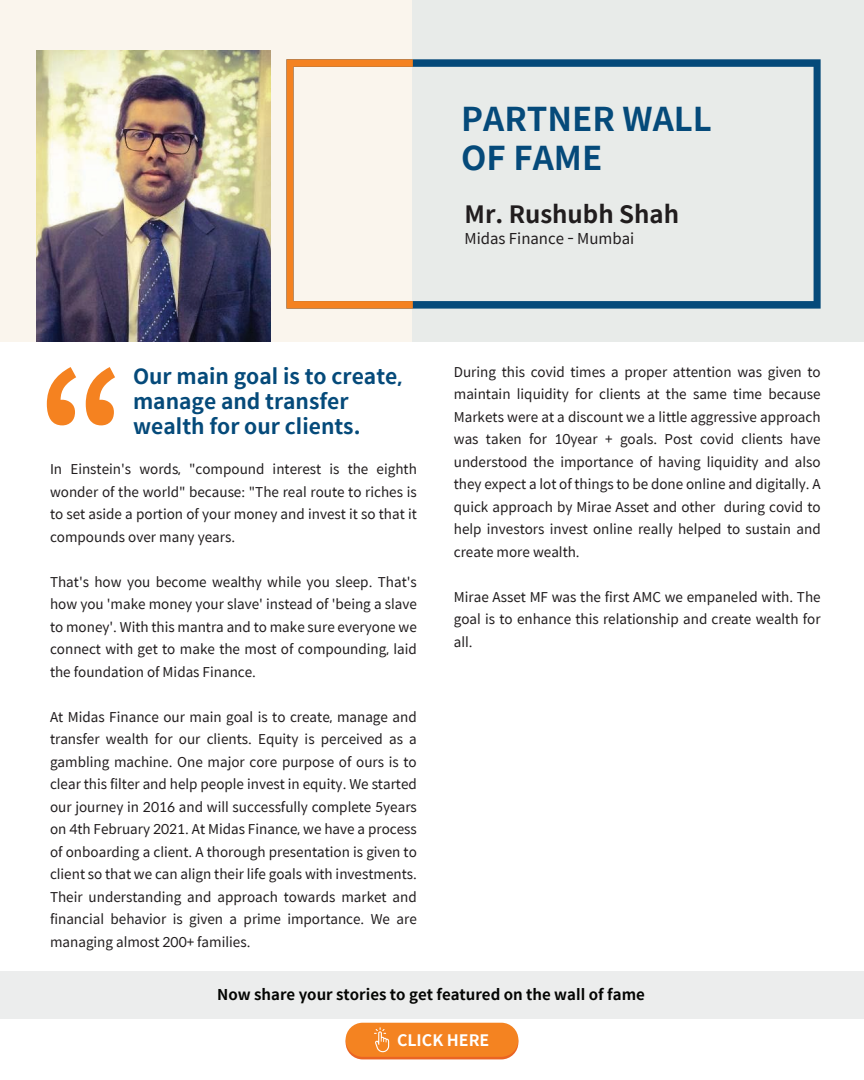
<style>
.page{position:relative;width:864px;height:1080px;background:#fff}
.page>*{position:absolute;margin:0;border:0;box-sizing:border-box;transform-origin:0 0}
.t1{font:700 33px/39.6px "Spoqa Han Sans JP";color:#054a7a}
.t2{font:700 24px "Spoqa Han Sans JP";color:#211d1e}
.t3{font:700 21px/25.2px "Spoqa Han Sans JP";color:#054a7a}
.t4{font:700 15.9px "Spoqa Han Sans JP";color:#fff}
.t5{font:700 15px "Spoqa Han Sans JP";color:#040503}
.t6{font:15px "Spoqa Han Sans JP";color:#211d1e}
.t7{font:13.5px/22.5px "Spoqa Han Sans JP";color:#211d1e;text-align:justify}
</style>
<div class="page">
<div style="left:0;top:0;width:864px;height:342px;background:#faf5ed"></div>
<div style="left:413px;top:0;width:451px;height:342px;background:#e8ebe9"></div>
<svg style="left:413px;top:59px;width:408px;height:250px"></svg>
<svg style="left:286px;top:59px;width:127px;height:250px"></svg>
<img style="left:37px;top:50px;width:234px;height:292px">
<svg style="left:47px;top:367px;width:68px;height:58px"></svg>
<div style="left:0;top:971px;width:864px;height:48px;background:#eceded"></div>
<div style="left:346px;top:1025px;width:172px;height:34px;background:#ea6423;border-radius:17px"></div>
<div style="left:346px;top:1023px;width:172px;height:34px;background:#f48321;border-radius:17px"></div>
<svg style="left:374px;top:1027px;width:15px;height:25px"></svg>
<h1 class="t1" style="left:461px;top:99px;width:252px">PARTNER WALL<br>OF FAME</h1>
<h2 class="t2" style="left:465px;top:200px;width:216px">Mr. Rushubh Shah</h2>
<p class="t6" style="left:465px;top:230px;width:171px">Midas Finance - Mumbai</p>
<h3 class="t3" style="left:133px;top:364px;width:271px">Our main goal is to create, manage and transfer wealth for our clients.</h3>
<p class="t7" style="left:454px;top:361px;width:368px">During this covid times a proper attention was given to maintain liquidity for clients at the same time because Markets were at a discount we a little aggressive approach was taken for 10year + goals. Post covid clients have understood the importance of having liquidity and also they expect a lot of things to be done online and digitally. A quick approach by Mirae Asset and other during covid to help investors invest online really helped to sustain and create more wealth.</p>
<p class="t7" style="left:454px;top:586px;width:368px">Mirae Asset MF was the first AMC we empaneled with. The goal is to enhance this relationship and create wealth for all.</p>
<p class="t7" style="left:50px;top:458px;width:368px">In Einstein's words, "compound interest is the eighth wonder of the world" because: "The real route to riches is to set aside a portion of your money and invest it so that it compounds over many years.</p>
<p class="t7" style="left:50px;top:571px;width:368px">That's how you become wealthy while you sleep. That's how you 'make money your slave' instead of 'being a slave to money'. With this mantra and to make sure everyone we connect with get to make the most of compounding, laid the foundation of Midas Finance.</p>
<p class="t7" style="left:50px;top:706px;width:368px">At Midas Finance our main goal is to create, manage and transfer wealth for our clients. Equity is perceived as a gambling machine. One major core purpose of ours is to clear this filter and help people invest in equity. We started our journey in 2016 and will successfully complete 5years on 4th February 2021. At Midas Finance, we have a process of onboarding a client. A thorough presentation is given to client so that we can align their life goals with investments.<br>Their understanding and approach towards market and financial behavior is given a prime importance. We are managing almost 200+ families.</p>
<p class="t5" style="left:217px;top:987px;width:429px">Now share your stories to get featured on the wall of fame</p>
<p class="t4" style="left:397px;top:1031px;width:94px">CLICK HERE</p>
</div>
